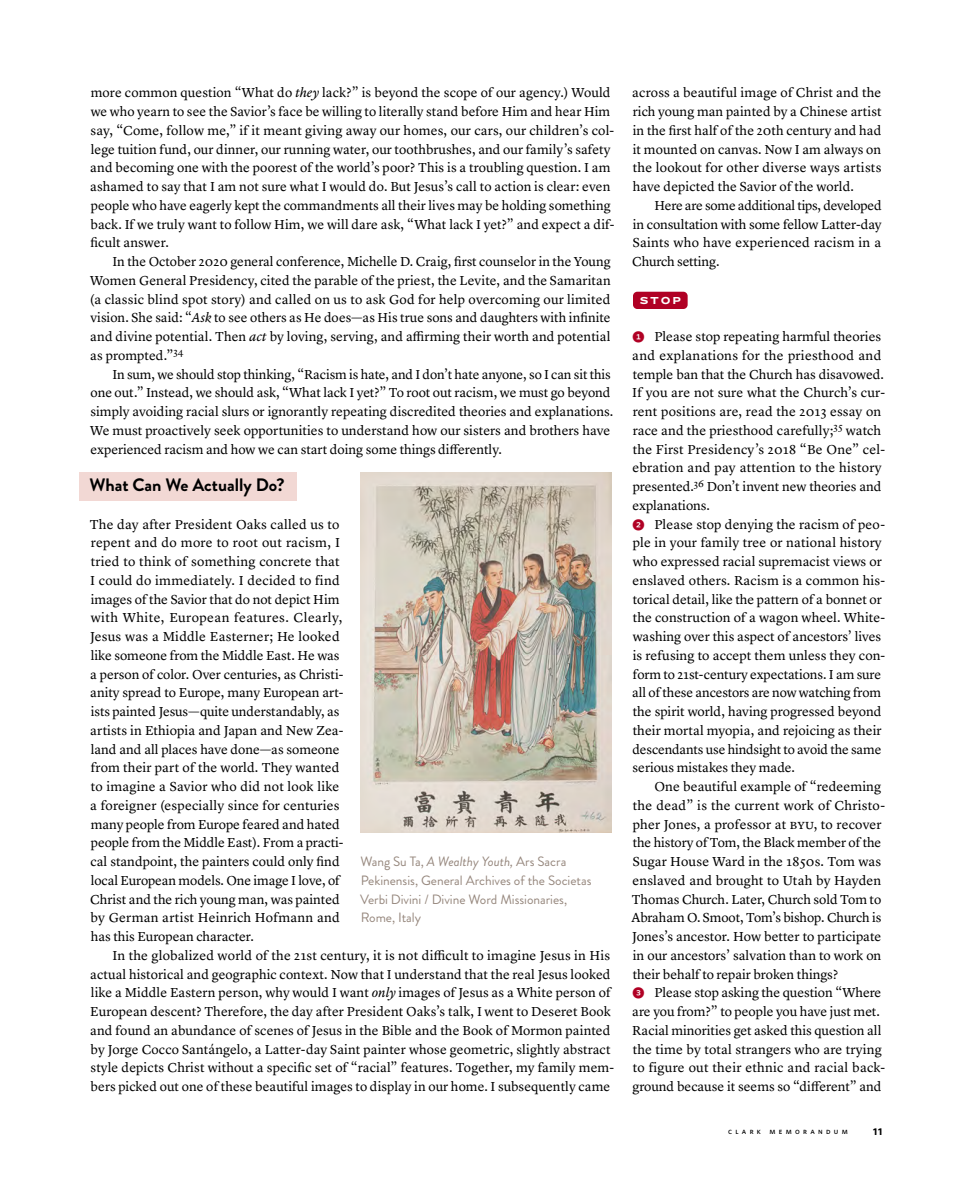
<style>
.page{position:relative;width:972px;height:1188px;background:#fff}
.page>*{position:absolute;margin:0;border:0;box-sizing:border-box;transform-origin:0 0}
.t1{font:700 18px "Brandon Grotesque";color:#000}
.t2{font:13.5px/18.8px "Lyon Text";letter-spacing:.005em;color:#000}
.t3{font:13.5px/18.8px "Brandon Grotesque";color:#96877d}
.t4{font:12.75px "Whitney Semibold SC";color:#000}
.t5{font:700 10.5px "Ringside Extra Wide";color:#fff}
.t6{font:8.25px "Whitney Medium SC";letter-spacing:.4em;color:#000}
.s1{font-style:italic}
.s2{font-family:"Whitney Index Black Round Bd";font-size:12px;color:#b00024}
</style>
<div class="page">
<div style="left:80px;top:472px;width:217px;height:29px;background:#f2d8d4"></div>
<div style="left:633px;top:292px;width:55px;height:17px;background:#b00024;border-radius:4px"></div>
<img style="left:361px;top:472px;width:250px;height:360px">
<p class="t2" style="left:90px;top:82px;width:526px">more common question “What do <span class="s1">they</span> lack?” is beyond the scope of our agency.) Would we who yearn to see the Savior’s face be willing to literally stand before Him and hear Him say, “Come, follow me,” if it meant giving away our homes, our cars, our children’s col&shy;lege tuition fund, our dinner, our running water, our toothbrushes, and our family’s safety and becoming one with the poorest of the world’s poor? This is a troubling question. I am ashamed to say that I am not sure what I would do. But Jesus’s call to action is clear: even people who have eagerly kept the commandments all their lives may be holding something back. If we truly want to follow Him, we will dare ask, “What lack I yet?” and expect a dif&shy;ficult answer.</p>
<p class="t2" style="left:90px;top:251px;width:522px;text-align:justify;text-indent:23px">In the October 2020 general conference, Michelle D. Craig, first counselor in the Young Women General Presidency, cited the parable of the priest, the Levite, and the Samaritan (a classic blind spot story) and called on us to ask God for help overcoming our limited vision. She said: “<span class="s1">Ask</span> to see others as He does—as His true sons and daughters with infinite and divine potential. Then <span class="s1">act</span> by loving, serving, and affirming their worth and potential as prompted.”<sup>34</sup></p>
<p class="t2" style="left:90px;top:364px;width:525px;text-indent:22px">In sum, we should stop thinking, “Racism is hate, and I don’t hate anyone, so I can sit this one out.” Instead, we should ask, “What lack I yet?” To root out racism, we must go beyond simply avoiding racial slurs or ignorantly repeating discredited theories and explanations.<br>We must proactively seek opportunities to understand how our sisters and brothers have experienced racism and how we can start doing some things differently.</p>
<h1 class="t1" style="left:90px;top:472px;width:197px">What Can We Actually Do?</h1>
<p class="t2" style="left:90px;top:514px;width:255px">The day after President Oaks called us to repent and do more to root out racism, I tried to think of something concrete that I could do immediately. I decided to find images of the Savior that do not depict Him with White, European features. Clearly, Jesus was a Middle Easterner; He looked like someone from the Middle East. He was a person of color. Over centuries, as Christi&shy;anity spread to Europe, many European art&shy;ists painted Jesus—quite understandably, as artists in Ethiopia and Japan and New Zea&shy;land and all places have done—as someone from their part of the world. They wanted to imagine a Savior who did not look like a foreigner (especially since for centuries many people from Europe feared and hated people from the Middle East). From a practi&shy;cal standpoint, the painters could only find local European models. One image I love, of Christ and the rich young man, was painted by German artist Heinrich Hofmann and has this European character.</p>
<p class="t2" style="left:90px;top:945px;width:526px;text-indent:22px">In the globalized world of the 21st century, it is not difficult to imagine Jesus in His actual historical and geographic context. Now that I understand that the real Jesus looked like a Middle Eastern person, why would I want <span class="s1">only</span> images of Jesus as a White person of European descent? Therefore, the day after President Oaks’s talk, I went to Deseret Book and found an abundance of scenes of Jesus in the Bible and the Book of Mormon painted by Jorge Cocco Santángelo, a Latter-day Saint painter whose geometric, slightly abstract style depicts Christ without a specific set of “racial” features. Together, my family mem&shy;bers picked out one of these beautiful images to display in our home. I subsequently came</p>
<p class="t3" style="left:360px;top:852px;width:233px">Wang Su Ta, <span class="s1">A Wealthy Youth,</span> Ars Sacra Pekinensis, General Archives of the Societas Verbi Divini / Divine Word Missionaries, Rome, Italy</p>
<p class="t2" style="left:632px;top:82px;width:251px;text-align:justify">across a beautiful image of Christ and the rich young man painted by a Chinese artist in the first half of the 20th century and had it mounted on canvas. Now I am always on the lookout for other diverse ways artists have depicted the Savior of the world.</p>
<p class="t2" style="left:632px;top:195px;width:251px;text-align:justify;text-indent:22px">Here are some additional tips, developed in consultation with some fellow Latter-day Saints who have experienced racism in a Church setting.</p>
<p class="t5" style="left:640px;top:292px;width:43px">STOP</p>
<p class="t2" style="left:632px;top:326px;width:254px"><span class="s2">1</span> Please stop repeating harmful theories and explanations for the priesthood and temple ban that the Church has disavowed.<br>If you are not sure what the Church’s cur&shy;rent positions are, read the 2013 essay on race and the priesthood carefully;<sup>35</sup> watch the First Presidency’s 2018 “Be One” cel&shy;ebration and pay attention to the history presented.<sup>36</sup> Don’t invent new theories and explanations.<br><span class="s2">2</span> Please stop denying the racism of peo&shy;ple in your family tree or national history who expressed racial supremacist views or enslaved others. Racism is a common his&shy;torical detail, like the pattern of a bonnet or the construction of a wagon wheel. White&shy;washing over this aspect of ancestors’ lives is refusing to accept them unless they con&shy;form to 21st-century expectations. I am sure all of these ancestors are now watching from the spirit world, having progressed beyond their mortal myopia, and rejoicing as their descendants use hindsight to avoid the same serious mistakes they made.</p>
<p class="t2" style="left:632px;top:776px;width:255px;text-indent:23px">One beautiful example of “redeeming the dead” is the current work of Christo&shy;pher Jones, a professor at byu, to recover the history of Tom, the Black member of the Sugar House Ward in the 1850s. Tom was enslaved and brought to Utah by Hayden Thomas Church. Later, Church sold Tom to Abraham O. Smoot, Tom’s bishop. Church is Jones’s ancestor. How better to participate in our ancestors’ salvation than to work on their behalf to repair broken things?<br><span class="s2">3</span> Please stop asking the question “Where are you from?” to people you have just met.<br>Racial minorities get asked this question all the time by total strangers who are trying to figure out their ethnic and racial back&shy;ground because it seems so “different” and</p>
<p class="t6" style="left:728px;top:1126px;width:121px">clark memorandum</p>
<p class="t4" style="left:873px;top:1123px;width:11px">11</p>
</div>
